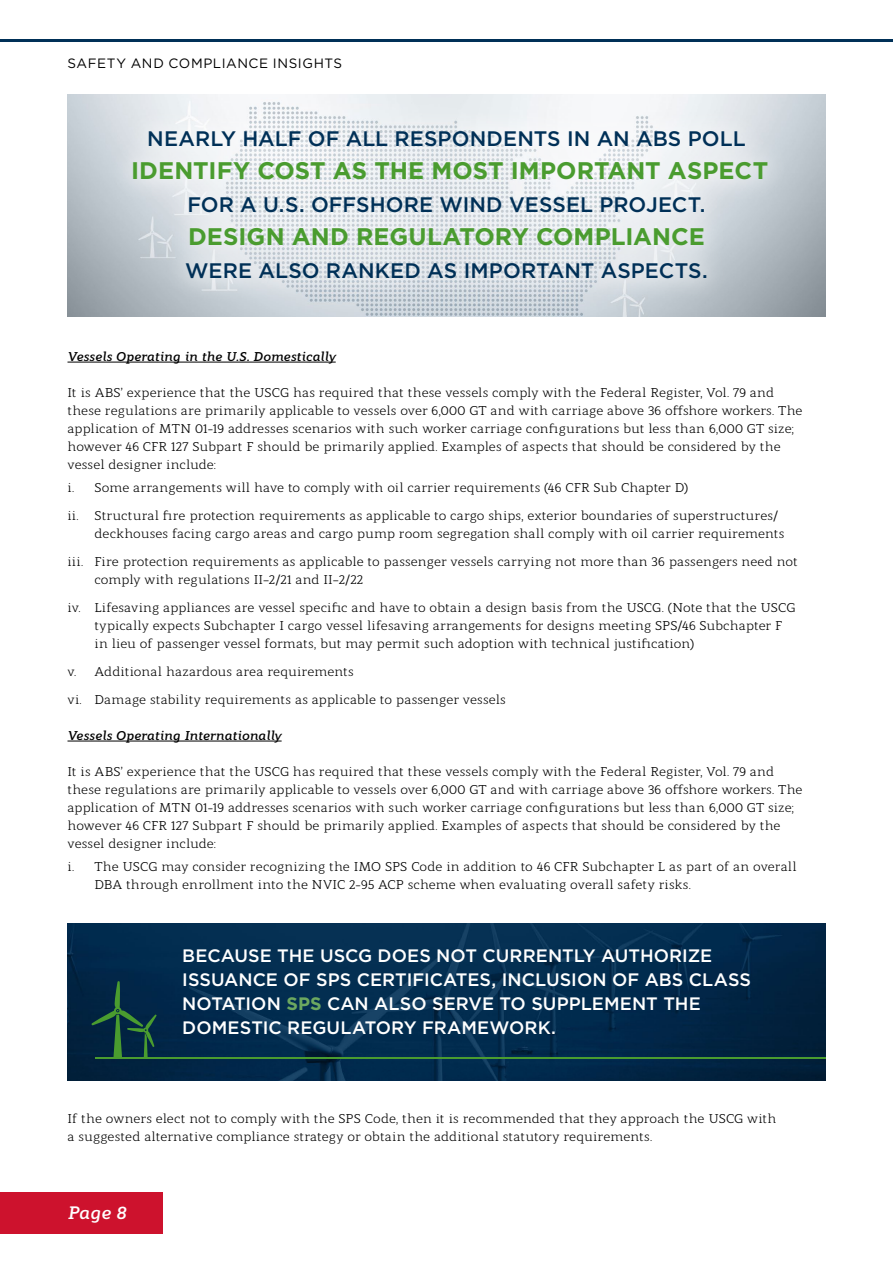
<style>
.page{position:relative;width:893px;height:1263px;background:#fff}
.page>*{position:absolute;margin:0;border:0;box-sizing:border-box;transform-origin:0 0}
.t1{font:700 24px "Gotham";letter-spacing:.005em;color:#4a9c2f}
.t2{font:500 21px "Gotham";letter-spacing:.005em;color:#003057}
.t3{font:500 18px/24px "Gotham";color:#fff}
.t4{font:italic 700 18px "Modum";color:#fff}
.t5{font:13.5px "Gotham";letter-spacing:.04em;color:#000}
.t6{font:12.75px/18px "Modum";color:#000}
.t7{font:italic 700 12.75px "Modum";letter-spacing:-.005em;color:#000}
.s1{font-weight:700;color:#6ca860}
</style>
<div class="page">
<hr style="left:68px;top:362px;width:268px;height:1px;background:#000">
<hr style="left:68px;top:741px;width:214px;height:1px;background:#000">
<img style="left:68px;top:94px;width:757px;height:223px">
<div style="left:108px;top:106px;width:683px;height:197px;background:#fff;opacity:.6"></div>
<img style="left:68px;top:924px;width:757px;height:157px">
<hr style="left:95px;top:1057px;width:730px;height:2px;background:#4a9c2f">
<svg style="left:91px;top:981px;width:66px;height:78px;background:#0e3a40"></svg>
<hr style="left:0;top:39px;width:893px;height:3px;background:#003057">
<div style="left:0;top:1192px;width:163px;height:41px;background:#cd122d"></div>
<p class="t5" style="left:68px;top:54px;width:276px">SAFETY AND COMPLIANCE INSIGHTS</p>
<h2 class="t2" style="left:147px;top:125px;width:600px">NEARLY HALF OF ALL RESPONDENTS IN AN ABS POLL</h2>
<h1 class="t1" style="left:131px;top:155px;width:639px">IDENTIFY COST AS THE MOST IMPORTANT ASPECT</h1>
<h2 class="t2" style="left:187px;top:191px;width:520px">FOR A U.S. OFFSHORE WIND VESSEL PROJECT.</h2>
<h1 class="t1" style="left:188px;top:221px;width:518px">DESIGN AND REGULATORY COMPLIANCE</h1>
<h2 class="t2" style="left:185px;top:257px;width:524px">WERE ALSO RANKED AS IMPORTANT ASPECTS.</h2>
<p class="t7" style="left:68px;top:346px;width:270px">Vessels Operating in the U.S. Domestically</p>
<p class="t6" style="left:68px;top:382px;width:736px">It is ABS’ experience that the USCG has required that these vessels comply with the Federal Register, Vol. 79 and these regulations are primarily applicable to vessels over 6,000 GT and with carriage above 36 offshore workers. The application of MTN 01-19 addresses scenarios with such worker carriage configurations but less than 6,000 GT size; however 46 CFR 127 Subpart F should be primarily applied. Examples of aspects that should be considered by the vessel designer include:</p>
<p class="t6" style="left:68px;top:473px;width:712px;line-height:27.9px">i. Some arrangements will have to comply with oil carrier requirements (46 CFR Sub Chapter D)<br>ii. Structural fire protection requirements as applicable to cargo ships, exterior boundaries of superstructures/</p>
<p class="t6" style="left:68px;top:518px;width:732px;line-height:27.9px;text-indent:27px">deckhouses facing cargo areas and cargo pump room segregation shall comply with oil carrier requirements iii. Fire protection requirements as applicable to passenger vessels carrying not more than 36 passengers need not</p>
<p class="t6" style="left:67px;top:564px;width:729px;line-height:27.9px;text-indent:27px">comply with regulations II–2/21 and II–2/22<br>iv. Lifesaving appliances are vessel specific and have to obtain a design basis from the USCG. (Note that the USCG</p>
<p class="t6" style="left:94px;top:615px;width:689px">typically expects Subchapter I cargo vessel lifesaving arrangements for designs meeting SPS/46 Subchapter F in lieu of passenger vessel formats, but may permit such adoption with technical justification)</p>
<p class="t6" style="left:67px;top:656px;width:440px;line-height:27.9px">v. Additional hazardous area requirements<br>vi. Damage stability requirements as applicable to passenger vessels</p>
<p class="t7" style="left:67px;top:725px;width:216px">Vessels Operating Internationally</p>
<p class="t6" style="left:67px;top:761px;width:736px">It is ABS’ experience that the USCG has required that these vessels comply with the Federal Register, Vol. 79 and these regulations are primarily applicable to vessels over 6,000 GT and with carriage above 36 offshore workers. The application of MTN 01-19 addresses scenarios with such worker carriage configurations but less than 6,000 GT size; however 46 CFR 127 Subpart F should be primarily applied. Examples of aspects that should be considered by the vessel designer include:</p>
<p class="t6" style="left:94px;top:856px;width:704px;text-indent:-27px">i. The USCG may consider recognizing the IMO SPS Code in addition to 46 CFR Subchapter L as part of an overall<br>DBA through enrollment into the NVIC 2-95 ACP scheme when evaluating overall safety risks.</p>
<h3 class="t3" style="left:182px;top:943px;width:570px">BECAUSE THE USCG DOES NOT CURRENTLY AUTHORIZE ISSUANCE OF SPS CERTIFICATES, INCLUSION OF ABS CLASS NOTATION <span class="s1">SPS</span> CAN ALSO SERVE TO SUPPLEMENT THE DOMESTIC REGULATORY FRAMEWORK.</h3>
<p class="t6" style="left:67px;top:1108px;width:710px">If the owners elect not to comply with the SPS Code, then it is recommended that they approach the USCG with a suggested alternative compliance strategy or obtain the additional statutory requirements.</p>
<h3 class="t4" style="left:68px;top:1199px;width:60px">Page 8</h3>
</div>
